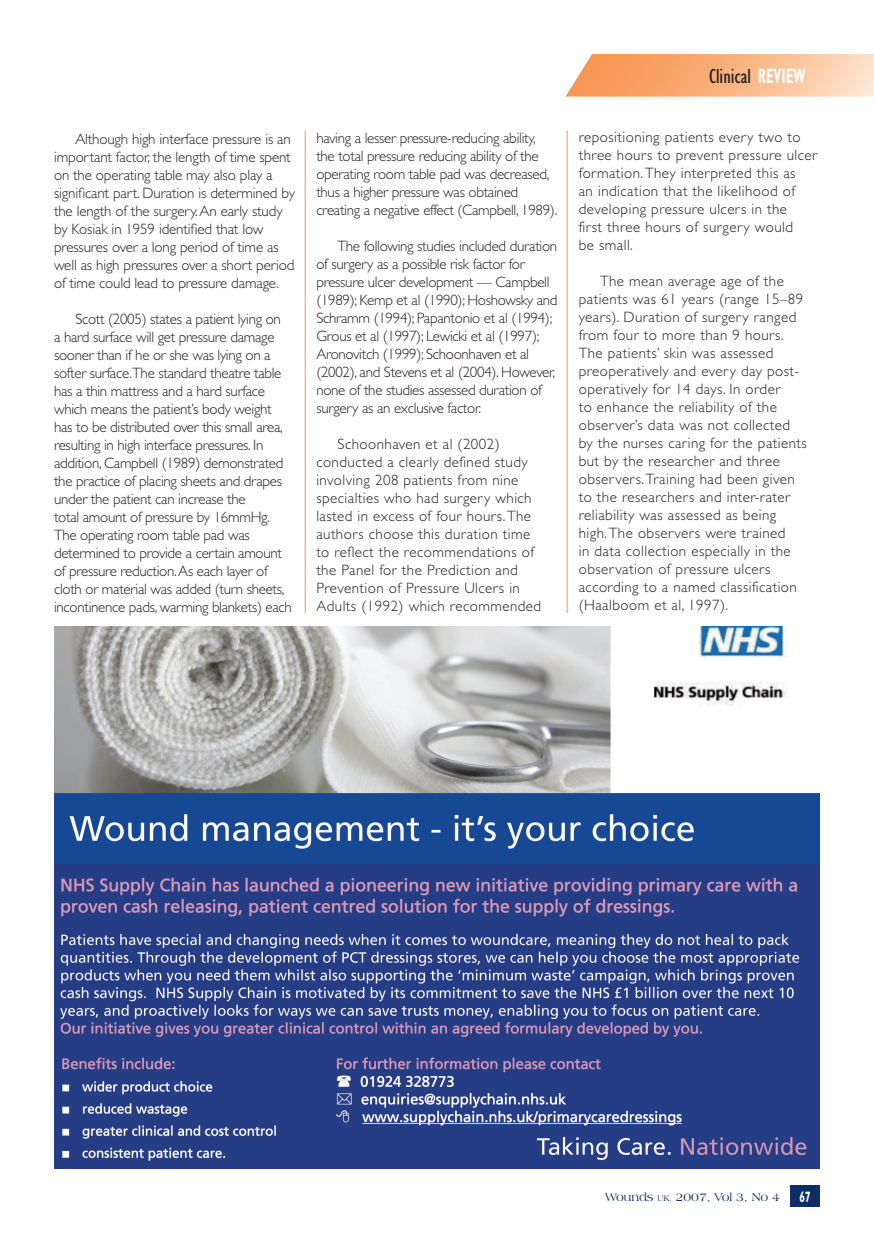
<style>
.page{position:relative;width:874px;height:1244px;background:#fff}
.page>*{position:absolute;margin:0;border:0;box-sizing:border-box;transform-origin:0 0}
.t1{font:condensed 21px "Gill Sans";color:#231f20}
.t2{font:300 15px/18px "Gill Sans";letter-spacing:-.01em;color:#231f20}
.t3{font:300 15px/18px "Gill Sans";letter-spacing:.03em;color:#231f20}
.t4{font:700 condensed 15px "Gill Sans";color:#fff;scale:.7 1}
.t5{font:12px "Americana BT";color:#0f2d65}
.s1{font-weight:700;color:#fff}
.s2{font-size:8.4px}
.s3{font-size:7.5px}
</style>
<div class="page">
<svg style="left:565px;top:54px;width:308px;height:43px;background:#fab98b"></svg>
<div style="left:790px;top:1185px;width:29px;height:21px;background:#0f2d65"></div>
<hr style="left:305px;top:131px;width:1px;height:482px;background:#f79551">
<hr style="left:566px;top:131px;width:1px;height:482px;background:#f79551">
<img style="left:54px;top:626px;width:765px;height:542px">
<p class="t2" style="left:54px;top:130px;width:242px;text-indent:21px">Although high interface pressure is an important factor, the length of time spent on the operating table may also play a significant part. Duration is determined by the length of the surgery. An early study by Kosiak in 1959 identified that low pressures over a long period of time as well as high pressures over a short period of time could lead to pressure damage.</p>
<p class="t2" style="left:54px;top:310px;width:239px;text-indent:21px">Scott (2005) states a patient lying on<br>a hard surface will get pressure damage sooner than if he or she was lying on a softer surface.The standard theatre table has a thin mattress and a hard surface which means the patient’s body weight has to be distributed over this small area, resulting in high interface pressures. In addition, Campbell (1989) demonstrated the practice of placing sheets and drapes under the patient can increase the<br>total amount of pressure by 16mmHg.<br>The operating room table pad was determined to provide a certain amount of pressure reduction. As each layer of cloth or material was added (turn sheets, incontinence pads, warming blankets) each</p>
<p class="t2" style="left:316px;top:129px;width:242px">having a lesser pressure-reducing ability, the total pressure reducing ability of the operating room table pad was decreased, thus a higher pressure was obtained creating a negative effect (Campbell, 1989).</p>
<p class="t2" style="left:316px;top:237px;width:242px;text-indent:21px">The following studies included duration of surgery as a possible risk factor for pressure ulcer development — Campbell (1989); Kemp et al (1990); Hoshowsky and Schramm (1994); Papantonio et al (1994); Grous et al (1997); Lewicki et al (1997); Aronovitch (1999); Schoonhaven et al (2002), and Stevens et al (2004). However, none of the studies assessed duration of surgery as an exclusive factor.</p>
<p class="t3" style="left:316px;top:435px;width:226px;text-indent:21px">Schoonhaven et al (2002) conducted a clearly defined study involving 208 patients from nine specialties who had surgery which lasted in excess of four hours. The authors choose this duration time to reflect the recommendations of the Panel for the Prediction and<br>Prevention of Pressure Ulcers in<br>Adults (1992) which recommended</p>
<h1 class="t1" style="left:709px;top:65px;width:98px">Clinical <span class="s1">REVIEW</span></h1>
<p class="t3" style="left:578px;top:128px;width:240px">repositioning patients every two to three hours to prevent pressure ulcer formation. They interpreted this as<br>an indication that the likelihood of developing pressure ulcers in the<br>first three hours of surgery would<br>be small.</p>
<p class="t3" style="left:578px;top:272px;width:229px;text-indent:21px">The mean average age of the patients was 61 years (range 15–89 years). Duration of surgery ranged from four to more than 9 hours.<br>The patients’ skin was assessed preoperatively and every day post&shy;operatively for 14 days. In order<br>to enhance the reliability of the observer’s data was not collected by the nurses caring for the patients but by the researcher and three observers. Training had been given to the researchers and inter-rater reliability was assessed as being high. The observers were trained<br>in data collection especially in the observation of pressure ulcers according to a named classification (Haalboom et al, 1997).</p>
<p class="t5" style="left:605px;top:1189px;width:176px">Wounds <span class="s2">UK</span><span class="s3">,</span> 2007, Vol 3, No 4</p>
<p class="t4" style="left:799px;top:1187px;width:17px">67</p>
</div>
